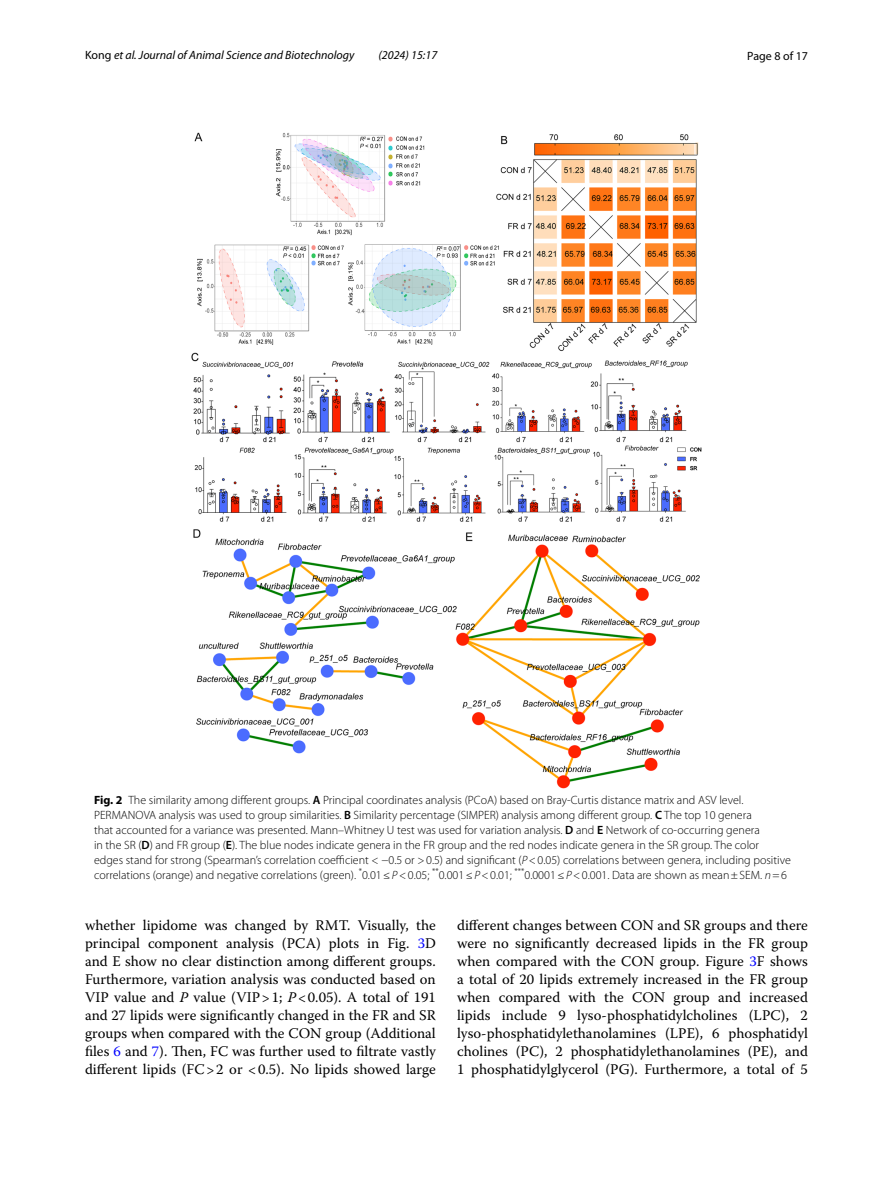
<style>
.page{position:relative;width:893px;height:1187px;background:#fff}
.page>*{position:absolute;margin:0;border:0;box-sizing:border-box;transform-origin:0 0}
.t1{font:14.7px/18px "Warnock Pro";color:#000;text-align:justify}
.t2{font:300 12px/15px "Myriad Pro";color:#000}
.t3{font:italic 12px "Myriad Pro";color:#000}
.t4{font:12px "Myriad Pro";color:#000}
.s1{font-style:normal}
.s2{font-weight:700}
.s3{font-weight:600}
.s4{font-style:italic}
.s5{color:#00f}
</style>
<div class="page">
<img style="left:191px;top:133px;width:511px;height:655px">
<p class="t3" style="left:85px;top:48px;width:271px"><span class="s1">Kong</span> et al. Journal of Animal Science and Biotechnology</p>
<p class="t3" style="left:378px;top:48px;width:60px">(2024) 15:17</p>
<p class="t4" style="left:747px;top:48px;width:62px">Page 8 of 17</p>
<p class="t2" style="left:94px;top:792px;width:698px"><span class="s2">Fig. 2</span> The similarity among different groups. <span class="s3">A</span> Principal coordinates analysis (PCoA) based on Bray-Curtis distance matrix and ASV level.<br>PERMANOVA analysis was used to group similarities. <span class="s3">B</span> Similarity percentage (SIMPER) analysis among different group. <span class="s3">C</span> The top 10 genera<br>that accounted for a variance was presented. Mann–Whitney U test was used for variation analysis. <span class="s3">D</span> and <span class="s3">E</span> Network of co-occurring genera<br>in the SR (<span class="s3">D</span>) and FR group (<span class="s3">E</span>). The blue nodes indicate genera in the FR group and the red nodes indicate genera in the SR group. The color edges stand for strong (Spearman’s correlation coefficient &lt; −0.5 or &gt;0.5) and significant (<span class="s4">P</span>&lt;0.05) correlations between genera, including positive correlations (orange) and negative correlations (green). <sup>*</sup>0.01≤<span class="s4">P</span>&lt;0.05; <sup>**</sup>0.001≤<span class="s4">P</span>&lt;0.01; <sup>***</sup>0.0001≤<span class="s4">P</span>&lt;0.001. Data are shown as mean±SEM. <span class="s4">n</span>=6</p>
<p class="t1" style="left:85px;top:916px;width:352px">whether lipidome was changed by RMT. Visually, the principal component analysis (PCA) plots in Fig. <span class="s5">3</span>D and E show no clear distinction among different groups.<br>Furthermore, variation analysis was conducted based on VIP value and <span class="s4">P</span> value (VIP&gt;1; <span class="s4">P</span>&lt;0.05). A total of 191 and 27 lipids were significantly changed in the FR and SR groups when compared with the CON group (Additional files <span class="s5">6</span> and <span class="s5">7</span>). Then, FC was further used to filtrate vastly different lipids (FC&gt;2 or &lt;0.5). No lipids showed large</p>
<p class="t1" style="left:457px;top:916px;width:352px">different changes between CON and SR groups and there were no significantly decreased lipids in the FR group when compared with the CON group. Figure <span class="s5">3</span>F shows a total of 20 lipids extremely increased in the FR group when compared with the CON group and increased lipids include 9 lyso-phosphatidylcholines (LPC), 2 lyso-phosphatidylethanolamines (LPE), 6 phosphatidyl cholines (PC), 2 phosphatidylethanolamines (PE), and 1 phosphatidylglycerol (PG). Furthermore, a total of 5</p>
</div>
